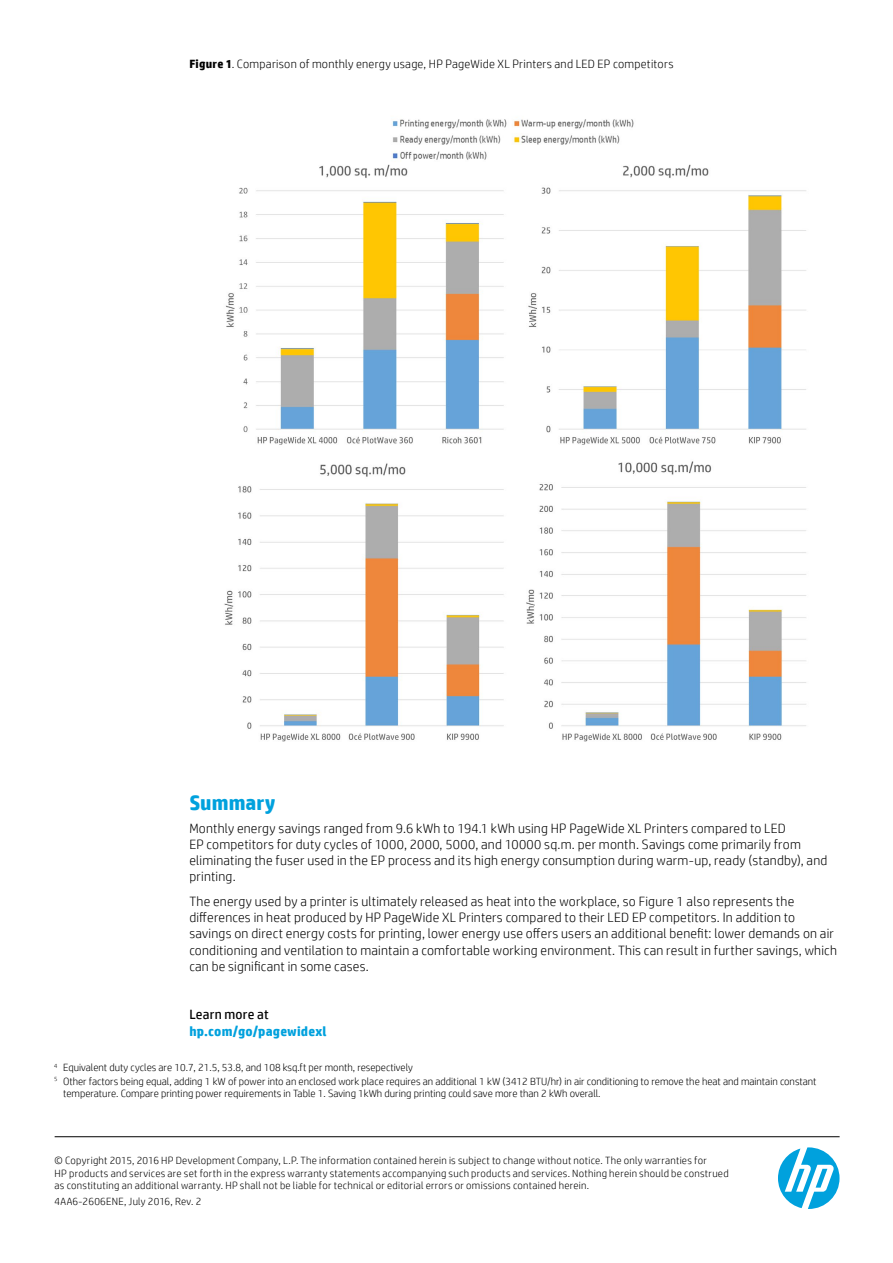
<style>
.page{position:relative;width:893px;height:1263px;background:#fff}
.page>*{position:absolute;margin:0;border:0;box-sizing:border-box;transform-origin:0 0}
.t1{font:700 21px "HP Simplified";letter-spacing:.005em;color:#00a1dd}
.t2{font:300 13.5px/16.2px "HP Simplified";letter-spacing:.015em;color:#000}
.t3{font:700 13.5px "HP Simplified";letter-spacing:.015em;color:#00a1dd}
.t4{font:13.5px "HP Simplified";letter-spacing:.015em;color:#000}
.t5{font:300 12px "HP Simplified";letter-spacing:.02em;color:#000}
.t6{font:300 10.5px/12.6px "HP Simplified";letter-spacing:.015em;color:#000}
.s1{font-weight:700}
</style>
<div class="page">
<svg style="left:778px;top:1147px;width:61px;height:62px"></svg>
<hr style="left:55px;top:1136px;width:785px;height:1px;background:#000">
<img style="left:224px;top:119px;width:582px;height:623px">
<p class="t5" style="left:189px;top:57px;width:486px"><span class="s1">Figure 1</span>. Comparison of monthly energy usage, HP PageWide XL Printers and LED EP competitors</p>
<h1 class="t1" style="left:189px;top:790px;width:88px">Summary</h1>
<p class="t2" style="left:189px;top:820px;width:640px">Monthly energy savings ranged from 9.6 kWh to 194.1 kWh using HP PageWide XL Printers compared to LED<br>EP competitors for duty cycles of 1000, 2000, 5000, and 10000 sq.m. per month. Savings come primarily from eliminating the fuser used in the EP process and its high energy consumption during warm-up, ready (standby), and printing.</p>
<p class="t2" style="left:189px;top:893px;width:649px">The energy used by a printer is ultimately released as heat into the workplace, so Figure 1 also represents the differences in heat produced by HP PageWide XL Printers compared to their LED EP competitors. In addition to savings on direct energy costs for printing, lower energy use offers users an additional benefit: lower demands on air conditioning and ventilation to maintain a comfortable working environment. This can result in further savings, which can be significant in some cases.</p>
<p class="t4" style="left:189px;top:1007px;width:81px">Learn more at</p>
<p class="t3" style="left:189px;top:1023px;width:139px">hp.com/go/pagewidexl</p>
<p class="t6" style="left:54px;top:1061px;width:360px"><sup>4</sup> Equivalent duty cycles are 10.7, 21.5, 53.8, and 108 ksq.ft per month, resepectively</p>
<p class="t6" style="left:54px;top:1075px;width:764px"><sup>5</sup> Other factors being equal, adding 1 kW of power into an enclosed work place requires an additional 1 kW (3412 BTU/hr) in air conditioning to remove the heat and maintain constant</p>
<p class="t6" style="left:63px;top:1087px;width:539px">temperature. Compare printing power requirements in Table 1. Saving 1kWh during printing could save more than 2 kWh overall.</p>
<p class="t6" style="left:55px;top:1154px;width:676px">© Copyright 2015, 2016 HP Development Company, L.P. The information contained herein is subject to change without notice. The only warranties for<br>HP products and services are set forth in the express warranty statements accompanying such products and services. Nothing herein should be construed as constituting an additional warranty. HP shall not be liable for technical or editorial errors or omissions contained herein.</p>
<p class="t6" style="left:55px;top:1194px;width:148px">4AA6-2606ENE, July 2016, Rev. 2</p>
</div>
